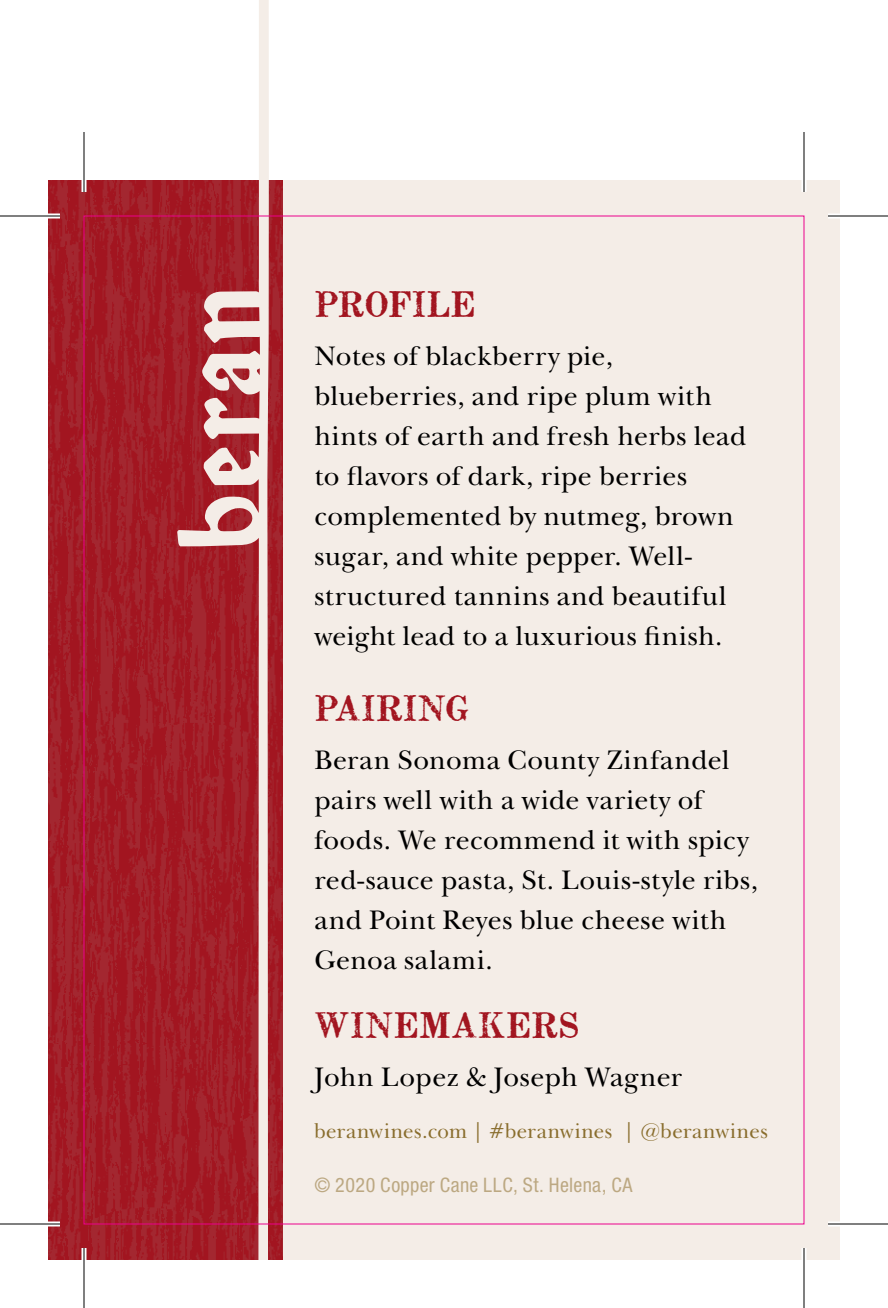
<style>
.page{position:relative;width:888px;height:1308px;background:#fff}
.page>*{position:absolute;margin:0;border:0;box-sizing:border-box;transform-origin:0 0}
.t1{font:36px "Matchwood Bold WF";letter-spacing:.01em;color:#a21520}
.t2{font:28px/40px "New Baskerville";letter-spacing:.015em;color:#000}
.t3{font:20.8px "New Baskerville IT Cby BT";letter-spacing:.025em;color:#896d2d}
.t4{font:condensed 20px "Helvetica Neue";letter-spacing:.02em;color:#bca882}
</style>
<div class="page">
<div style="left:48px;top:180px;width:792px;height:1080px;background:#f4ede7"></div>
<img style="left:48px;top:180px;width:234px;height:1080px">
<svg style="left:177px;top:0;width:92px;height:1260px"></svg>
<hr style="left:0;top:214px;width:60px;height:4px;background:#fff">
<hr style="left:828px;top:214px;width:60px;height:4px;background:#fff">
<hr style="left:0;top:1222px;width:60px;height:4px;background:#fff">
<hr style="left:828px;top:1222px;width:60px;height:4px;background:#fff">
<hr style="left:82px;top:132px;width:4px;height:60px;background:#fff">
<hr style="left:82px;top:1248px;width:4px;height:60px;background:#fff">
<hr style="left:802px;top:132px;width:4px;height:60px;background:#fff">
<hr style="left:802px;top:1248px;width:4px;height:60px;background:#fff">
<hr style="left:0;top:215px;width:60px;height:2px;background:#000">
<hr style="left:828px;top:215px;width:60px;height:2px;background:#000">
<hr style="left:0;top:1223px;width:60px;height:2px;background:#000">
<hr style="left:828px;top:1223px;width:60px;height:2px;background:#000">
<hr style="left:83px;top:132px;width:2px;height:60px;background:#000">
<hr style="left:83px;top:1248px;width:2px;height:60px;background:#000">
<hr style="left:803px;top:132px;width:2px;height:60px;background:#000">
<hr style="left:803px;top:1248px;width:2px;height:60px;background:#000">
<p class="t1" style="left:314px;top:291px;width:163px">PROFILE</p>
<p class="t2" style="left:314px;top:337px;width:434px">Notes of blackberry pie, blueberries, and ripe plum with hints of earth and fresh herbs lead to flavors of dark, ripe berries complemented by nutmeg, brown sugar, and white pepper. Well&shy;structured tannins and beautiful weight lead to a luxurious finish.</p>
<p class="t1" style="left:314px;top:695px;width:157px">PAIRING</p>
<p class="t2" style="left:314px;top:740px;width:445px">Beran Sonoma County Zinfandel pairs well with a wide variety of foods. We recommend it with spicy red-sauce pasta, St. Louis-style ribs, and Point Reyes blue cheese with<br>Genoa salami.</p>
<p class="t1" style="left:314px;top:1012px;width:266px">WINEMAKERS</p>
<p class="t2" style="left:314px;top:1058px;width:369px">John Lopez &amp; Joseph Wagner</p>
<p class="t3" style="left:314px;top:1118px;width:455px">beranwines.com | #beranwines | @beranwines</p>
<p class="t4" style="left:314px;top:1173px;width:320px">© 2020 Copper Cane LLC, St. Helena, CA</p>
</div>
